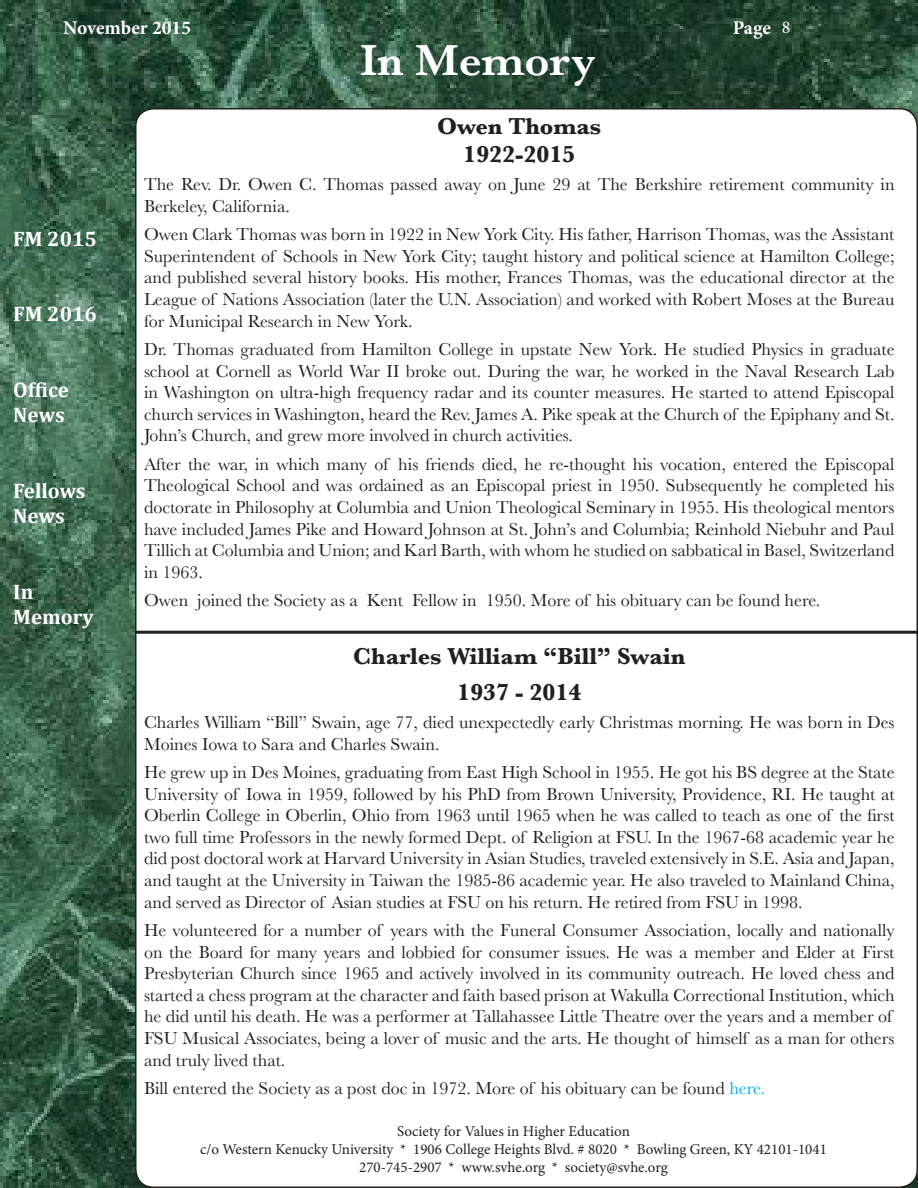
<style>
.page{position:relative;width:918px;height:1188px;background:#fff}
.page>*{position:absolute;margin:0;border:0;box-sizing:border-box;transform-origin:0 0}
.t1{font:600 45px "Baskerville";color:#fff}
.t2{font:700 24px "Baskerville";color:#231f20}
.t3{font:700 21px/25.2px "Cambria";color:#fff}
.t4{font:700 19.5px "Minion Pro";letter-spacing:-.005em;color:#fff}
.t5{font:18px/21.6px "Baskerville";color:#231f20;text-align:justify}
.t6{font:18px "Minion Pro";color:#fff}
.t7{font:15px/18px "Minion Pro";color:#231f20;text-align:center}
.s1{color:#00aeef}
</style>
<div class="page">
<img style="left:0;top:0;width:918px;height:1188px">
<div style="left:136px;top:109px;width:781px;height:1078px;background:#fff;border-radius:18px"></div>
<hr style="left:135px;top:631px;width:783px;height:3px;background:#231f20">
<p class="t4" style="left:63px;top:14px;width:130px">November 2015</p>
<p class="t4" style="left:733px;top:14px;width:40px">Page</p>
<p class="t1" style="left:360px;top:29px;width:237px">In Memory</p>
<p class="t6" style="left:782px;top:15px;width:10px">8</p>
<p class="t2" style="left:437px;top:109px;width:166px">Owen Thomas</p>
<p class="t2" style="left:463px;top:138px;width:114px">1922-2015</p>
<p class="t3" style="left:13px;top:225px;width:85px">FM 2015</p>
<p class="t3" style="left:13px;top:301px;width:85px">FM 2016</p>
<p class="t3" style="left:13px;top:377px;width:57px">Office<br>News</p>
<p class="t3" style="left:13px;top:477px;width:74px">Fellows<br>News</p>
<p class="t3" style="left:13px;top:578px;width:82px">In<br>Memory</p>
<p class="t5" style="left:144px;top:174px;width:752px">The Rev. Dr. Owen C. Thomas passed away on June 29 at The Berkshire retirement community in<br>Berkeley, California.</p>
<p class="t5" style="left:144px;top:224px;width:752px">Owen Clark Thomas was born in 1922 in New York City. His father, Harrison Thomas, was the Assistant Superintendent of Schools in New York City; taught history and political science at Hamilton College; and published several history books. His mother, Frances Thomas, was the educational director at the League of Nations Association (later the U.N. Association) and worked with Robert Moses at the Bureau for Municipal Research in New York.</p>
<p class="t5" style="left:144px;top:339px;width:752px">Dr. Thomas graduated from Hamilton College in upstate New York. He studied Physics in graduate school at Cornell as World War II broke out. During the war, he worked in the Naval Research Lab in Washington on ultra-high frequency radar and its counter measures. He started to attend Episcopal church services in Washington, heard the Rev. James A. Pike speak at the Church of the Epiphany and St.<br>John’s Church, and grew more involved in church activities.</p>
<p class="t5" style="left:144px;top:453px;width:752px">After the war, in which many of his friends died, he re-thought his vocation, entered the Episcopal Theological School and was ordained as an Episcopal priest in 1950. Subsequently he completed his doctorate in Philosophy at Columbia and Union Theological Seminary in 1955. His theological mentors have included James Pike and Howard Johnson at St. John’s and Columbia; Reinhold Niebuhr and Paul Tillich at Columbia and Union; and Karl Barth, with whom he studied on sabbatical in Basel, Switzerland in 1963.</p>
<p class="t5" style="left:144px;top:590px;width:678px">Owen joined the Society as a Kent Fellow in 1950. More of his obituary can be found here.</p>
<p class="t2" style="left:353px;top:640px;width:334px">Charles William “Bill” Swain</p>
<p class="t2" style="left:457px;top:675px;width:126px">1937 - 2014</p>
<p class="t5" style="left:144px;top:712px;width:752px">Charles William “Bill” Swain, age 77, died unexpectedly early Christmas morning. He was born in Des<br>Moines Iowa to Sara and Charles Swain.</p>
<p class="t5" style="left:144px;top:762px;width:752px">He grew up in Des Moines, graduating from East High School in 1955. He got his BS degree at the State University of Iowa in 1959, followed by his PhD from Brown University, Providence, RI. He taught at Oberlin College in Oberlin, Ohio from 1963 until 1965 when he was called to teach as one of the first two full time Professors in the newly formed Dept. of Religion at FSU. In the 1967-68 academic year he did post doctoral work at Harvard University in Asian Studies, traveled extensively in S.E. Asia and Japan, and taught at the University in Taiwan the 1985-86 academic year. He also traveled to Mainland China, and served as Director of Asian studies at FSU on his return. He retired from FSU in 1998.</p>
<p class="t5" style="left:144px;top:920px;width:752px;text-align:left">He volunteered for a number of years with the Funeral Consumer Association, locally and nationally on the Board for many years and lobbied for consumer issues. He was a member and Elder at First Presbyterian Church since 1965 and actively involved in its community outreach. He loved chess and started a chess program at the character and faith based prison at Wakulla Correctional Institution, which he did until his death. He was a performer at Tallahassee Little Theatre over the years and a member of FSU Musical Associates, being a lover of music and the arts. He thought of himself as a man for others and truly lived that.</p>
<p class="t5" style="left:144px;top:1078px;width:623px">Bill entered the Society as a post doc in 1972. More of his obituary can be found <span class="s1">here.</span></p>
<p class="t7" style="left:200px;top:1123px;width:628px">Society for Values in Higher Education<br>c/o Western Kenucky University * 1906 College Heights Blvd. # 8020 * Bowling Green, KY 42101-1041<br>270-745-2907 * www.svhe.org * society@svhe.org</p>
</div>
